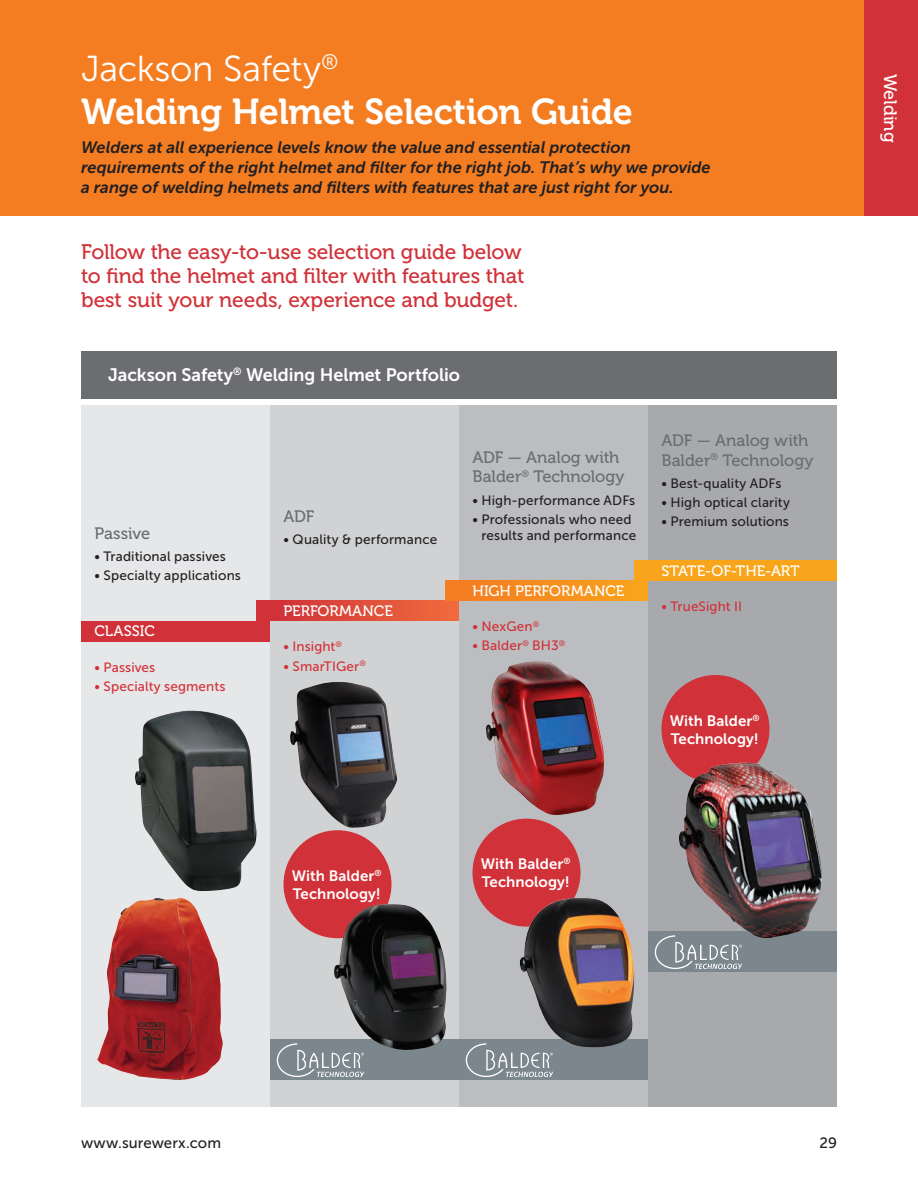
<style>
.page{position:relative;width:918px;height:1188px;background:#fff}
.page>*{position:absolute;margin:0;border:0;box-sizing:border-box;transform-origin:0 0}
.t1{font:36px "Museo 700";letter-spacing:-.01em;color:#fff}
.t2{font:36px "Museo Sans 300";letter-spacing:-.01em;color:#fff}
.Text_hero{font:21px/24px "Museo 500";letter-spacing:-.005em;color:#d13138}
.t3{font:18px "Museo Sans 700";letter-spacing:-.005em;color:#fff}
.Page_Footer{font:18px "Museo 500";letter-spacing:-.005em;color:#fff}
.Text_body{font:italic 16.5px/19.8px "Museo Sans 700";letter-spacing:-.005em;color:#231f20}
.Text_body-2{font:16.5px/19.8px "Museo 500";letter-spacing:-.005em;color:#6c6d70}
.t4{font:15px "Museo Sans 700";letter-spacing:.005em;color:#fff}
.t5{font:15px "Museo 500";letter-spacing:-.005em;color:#fff}
.t6{font:15px "Museo Sans 500";letter-spacing:.005em;color:#231f20}
.Text_body-3{font:13.5px/16.2px "Museo Sans 500";letter-spacing:.01em;color:#231f20}
.Text_body-4{font:13.5px "Museo Sans 500";letter-spacing:.01em;color:#d13138}
.t7{font:8.7px "Museo Sans 700";color:#fff}
</style>
<div class="page">
<div style="left:0;top:0;width:918px;height:216px;background:#f47d21"></div>
<div style="left:81px;top:405px;width:189px;height:702px;background:#e6e7e9"></div>
<div style="left:459px;top:405px;width:189px;height:702px;background:#bcbdc0"></div>
<div style="left:270px;top:405px;width:189px;height:702px;background:#d1d2d4"></div>
<div style="left:648px;top:405px;width:189px;height:702px;background:#a8a9ad"></div>
<div style="left:81px;top:351px;width:756px;height:47px;background:#6c6d70"></div>
<div style="left:81px;top:621px;width:189px;height:20px;background:#d13138"></div>
<div style="left:256px;top:601px;width:203px;height:20px;background:linear-gradient(to right,#cd2d38,#f16c3d)"></div>
<div style="left:446px;top:580px;width:202px;height:21px;background:linear-gradient(to right,#f47922,#f9a41b)"></div>
<div style="left:634px;top:560px;width:203px;height:20px;background:#f9a51b"></div>
<div style="left:270px;top:1040px;width:189px;height:40px;background:#7b868d"></div>
<svg style="left:277px;top:1043px;width:87px;height:34px"></svg>
<div style="left:459px;top:1040px;width:189px;height:40px;background:#7b868d"></div>
<svg style="left:466px;top:1043px;width:87px;height:34px"></svg>
<div style="left:648px;top:932px;width:189px;height:40px;background:#7b868d"></div>
<svg style="left:655px;top:935px;width:87px;height:34px"></svg>
<div style="left:662px;top:675px;width:108px;height:108px;background:#d13138;border-radius:50%"></div>
<div style="left:472px;top:819px;width:108px;height:108px;background:#d13138;border-radius:50%"></div>
<div style="left:284px;top:830px;width:108px;height:108px;background:#d13138;border-radius:50%"></div>
<img style="left:97px;top:898px;width:126px;height:182px">
<img style="left:135px;top:710px;width:122px;height:181px">
<img style="left:290px;top:682px;width:107px;height:146px">
<img style="left:334px;top:904px;width:113px;height:146px">
<img style="left:486px;top:662px;width:118px;height:153px">
<img style="left:678px;top:763px;width:146px;height:175px">
<img style="left:518px;top:898px;width:116px;height:150px">
<div style="left:864px;top:0;width:54px;height:216px;background:#d13138"></div>
<p class="t2" style="left:81px;top:49px;width:259px">Jackson Safety<sup>®</sup></p>
<p class="t1" style="left:81px;top:92px;width:553px">Welding Helmet Selection Guide</p>
<p class="Text_body" style="left:81px;top:137px;width:631px">Welders at all experience levels know the value and essential protection requirements of the right helmet and filter for the right job. That’s why we provide a range of welding helmets and filters with features that are just right for you.</p>
<p class="Text_hero" style="left:81px;top:240px;width:445px">Follow the easy-to-use selection guide below to find the helmet and filter with features that best suit your needs, experience and budget.</p>
<p class="t3" style="left:108px;top:365px;width:354px">Jackson Safety<sup>®</sup> Welding Helmet Portfolio</p>
<p class="Text_body-2" style="left:94px;top:524px;width:57px">Passive</p>
<p class="Text_body-3" style="left:94px;top:549px;width:133px">• Traditional passives</p>
<p class="Text_body-3" style="left:94px;top:568px;width:148px">• Specialty applications</p>
<p class="t5" style="left:94px;top:623px;width:62px">CLASSIC</p>
<p class="Text_body-4" style="left:94px;top:660px;width:62px">• Passives</p>
<p class="Text_body-4" style="left:94px;top:679px;width:133px">• Specialty segments</p>
<p class="Text_body-2" style="left:284px;top:507px;width:32px">ADF</p>
<p class="Text_body-3" style="left:284px;top:531px;width:155px">• Quality &amp; performance</p>
<p class="t5" style="left:284px;top:603px;width:111px">PERFORMANCE</p>
<p class="Text_body-4" style="left:284px;top:639px;width:60px">• Insight<sup>®</sup></p>
<p class="Text_body-4" style="left:284px;top:659px;width:84px">• SmarTIGer<sup>®</sup></p>
<p class="Text_body-2" style="left:472px;top:447px;width:154px">ADF — Analog with<br>Balder<sup>®</sup> Technology</p>
<p class="Text_body-3" style="left:472px;top:492px;width:164px">• High-performance ADFs</p>
<p class="Text_body-3" style="left:482px;top:511px;width:156px;text-indent:-9px">• Professionals who need results and performance</p>
<p class="t5" style="left:472px;top:583px;width:153px">HIGH PERFORMANCE</p>
<p class="Text_body-4" style="left:472px;top:619px;width:68px">• NexGen<sup>®</sup></p>
<p class="Text_body-4" style="left:472px;top:638px;width:94px">• Balder<sup>®</sup> BH3<sup>®</sup></p>
<p class="Text_body-2" style="left:662px;top:431px;width:154px">ADF — Analog with<br>Balder<sup>®</sup> Technology</p>
<p class="Text_body-3" style="left:662px;top:475px;width:122px">• Best-quality ADFs</p>
<p class="Text_body-3" style="left:662px;top:495px;width:130px">• High optical clarity</p>
<p class="Text_body-3" style="left:662px;top:514px;width:129px">• Premium solutions</p>
<p class="t5" style="left:662px;top:562px;width:140px">STATE-OF-THE-ART</p>
<p class="Text_body-4" style="left:662px;top:599px;width:82px">• TrueSight II</p>
<p class="t4" style="left:670px;top:712px;width:91px">With Balder<sup>®</sup></p>
<p class="t4" style="left:671px;top:730px;width:90px">Technology!</p>
<p class="t7" style="left:375px;top:868px;width:9px">®</p>
<p class="t4" style="left:293px;top:885px;width:90px">Technology!</p>
<p class="t4" style="left:292px;top:867px;width:84px">With Balder</p>
<p class="t4" style="left:481px;top:856px;width:91px">With Balder<sup>®</sup></p>
<p class="t4" style="left:482px;top:874px;width:90px">Technology!</p>
<p class="Page_Footer" style="left:900px;top:74px;width:70px;rotate:90deg">Welding</p>
<p class="t6" style="left:81px;top:1134px;width:142px">www.surewerx.com</p>
<p class="t6" style="left:819px;top:1134px;width:19px">29</p>
</div>
